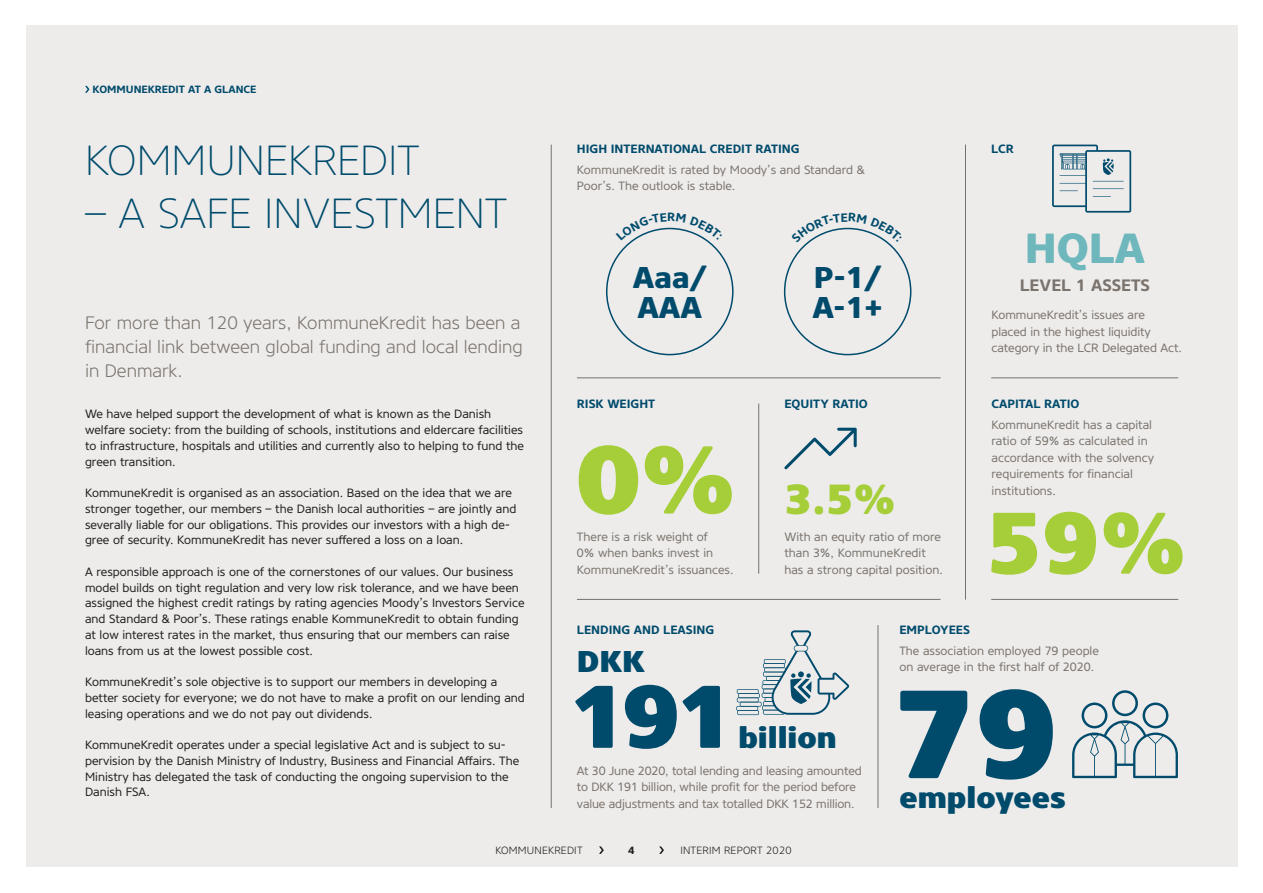
<style>
.page{position:relative;width:1263px;height:893px;background:#fff}
.page>*{position:absolute;margin:0;border:0;box-sizing:border-box;transform-origin:0 0}
.t1{font:800 124.95px "Core Sans NR85";color:#004b6c}
.t2{font:800 96px "Core Sans NR85";color:#a6ce39}
.t3{font:800 88.5px "Core Sans NR85";color:#004b6c}
.t4{font:800 87px "Core Sans NR85";color:#a6ce39}
.t5{font:42px "Core Sans NR25 Extra Lt";color:#004b6c}
.t6{font:800 42px "Core Sans NR85";color:#a6ce39}
.t7{font:800 42px "Core Sans NR75";color:#6eb7bc}
.t8{font:800 30px "Core Sans NR85";color:#004b6c}
.t9{font:800 30px/30px "Core Sans NR75";color:#004b6c}
.t10{font:300 18px/24px "Core Sans NR35";color:#7b736d}
.t11{font:700 16.5px "Core Sans NR65";color:#7b736d}
.t12{font:12px/15.8px "Core Sans NR45";color:#231f20}
.t13{font:12px/16.5px "Core Sans NR45";color:#7b736d}
.t14{font:700 12px "Core Sans NR65";color:#004b6c}
.t15{font:300 10.5px "Core Sans NR35";letter-spacing:.02em;color:#231f20}
.t16{font:700 10.5px "Core Sans NR65";color:#004b6c}
.t17{font:700 10.5px "Core Sans NR65";color:#231f20}
</style>
<div class="page">
<div style="left:26px;top:26px;width:1211px;height:841px;background:#edeceb"></div>
<svg style="left:1052px;top:145px;width:79px;height:68px"></svg>
<svg style="left:1072px;top:690px;width:106px;height:88px"></svg>
<svg style="left:736px;top:630px;width:113px;height:85px"></svg>
<svg style="left:784px;top:428px;width:73px;height:41px"></svg>
<svg style="left:85px;top:86px;width:4px;height:7px"></svg>
<hr style="left:551px;top:145px;width:1px;height:663px;background:#717275">
<hr style="left:758px;top:404px;width:1px;height:170px;background:#717275">
<hr style="left:577px;top:378px;width:363px;height:1px;background:#717275">
<hr style="left:991px;top:378px;width:187px;height:1px;background:#717275">
<hr style="left:577px;top:599px;width:363px;height:1px;background:#717275">
<hr style="left:991px;top:599px;width:187px;height:1px;background:#717275">
<hr style="left:965px;top:145px;width:1px;height:455px;background:#717275">
<hr style="left:878px;top:625px;width:1px;height:183px;background:#717275">
<svg style="left:659px;top:846px;width:5px;height:8px"></svg>
<svg style="left:599px;top:846px;width:5px;height:8px"></svg>
<svg style="left:631px;top:227px;width:78px;height:14px"></svg>
<svg style="left:806px;top:227px;width:83px;height:16px"></svg>
<p class="t16" style="left:93px;top:82px;width:165px">KOMMUNEKREDIT AT A GLANCE</p>
<h3 class="t5" style="left:85px;top:133px;width:336px">KOMMUNEKREDIT</h3>
<h3 class="t5" style="left:85px;top:186px;width:423px">– A SAFE INVESTMENT</h3>
<h3 class="t10" style="left:85px;top:311px;width:439px">For more than 120 years, KommuneKredit has been a financial link between global funding and local lending in Denmark.</h3>
<p class="t12" style="left:85px;top:406px;width:440px">We have helped support the development of what is known as the Danish welfare society: from the building of schools, institutions and eldercare facilities to infrastructure, hospitals and utilities and currently also to helping to fund the green transition.</p>
<p class="t12" style="left:85px;top:485px;width:433px">KommuneKredit is organised as an association. Based on the idea that we are stronger together, our members – the Danish local authorities – are jointly and severally liable for our obligations. This provides our investors with a high de&shy;gree of security. KommuneKredit has never suffered a loss on a loan.</p>
<p class="t12" style="left:85px;top:564px;width:441px">A responsible approach is one of the cornerstones of our values. Our business model builds on tight regulation and very low risk tolerance, and we have been assigned the highest credit ratings by rating agencies Moody’s Investors Service and Standard &amp; Poor’s. These ratings enable KommuneKredit to obtain funding at low interest rates in the market, thus ensuring that our members can raise loans from us at the lowest possible cost.</p>
<p class="t12" style="left:85px;top:674px;width:441px">KommuneKredit’s sole objective is to support our members in developing a better society for everyone; we do not have to make a profit on our lending and leasing operations and we do not pay out dividends.</p>
<p class="t12" style="left:85px;top:737px;width:436px">KommuneKredit operates under a special legislative Act and is subject to su&shy;pervision by the Danish Ministry of Industry, Business and Financial Affairs. The Ministry has delegated the task of conducting the ongoing supervision to the Danish FSA.</p>
<p class="t14" style="left:577px;top:141px;width:224px">HIGH INTERNATIONAL CREDIT RATING</p>
<p class="t13" style="left:577px;top:162px;width:289px">KommuneKredit is rated by Moody’s and Standard &amp;<br>Poor’s. The outlook is stable.</p>
<h3 class="t9" style="left:633px;top:262px;width:75px">Aaa/<br>AAA</h3>
<h3 class="t9" style="left:813px;top:262px;width:72px">P-1/<br>A-1+</h3>
<p class="t14" style="left:577px;top:396px;width:80px">RISK WEIGHT</p>
<p class="t14" style="left:784px;top:396px;width:85px">EQUITY RATIO</p>
<h2 class="t2" style="left:577px;top:418px;width:161px">0%</h2>
<p class="t13" style="left:577px;top:528px;width:158px">There is a risk weight of<br>0% when banks invest in<br>KommuneKredit’s issuances.</p>
<h3 class="t6" style="left:784px;top:472px;width:113px">3.5%</h3>
<p class="t13" style="left:784px;top:528px;width:160px">With an equity ratio of more than 3%, KommuneKredit has a strong capital position.</p>
<p class="t14" style="left:991px;top:141px;width:24px">LCR</p>
<h3 class="t7" style="left:1025px;top:221px;width:122px">HQLA</h3>
<h3 class="t11" style="left:1020px;top:275px;width:132px">LEVEL 1 ASSETS</h3>
<p class="t13" style="left:991px;top:307px;width:192px">KommuneKredit’s issues are placed in the highest liquidity category in the LCR Delegated Act.</p>
<p class="t14" style="left:991px;top:396px;width:89px">CAPITAL RATIO</p>
<p class="t13" style="left:991px;top:416px;width:164px">KommuneKredit has a capital ratio of 59% as calculated in accordance with the solvency requirements for financial institutions.</p>
<h3 class="t4" style="left:985px;top:487px;width:203px">59%</h3>
<p class="t14" style="left:577px;top:622px;width:139px">LENDING AND LEASING</p>
<h3 class="t8" style="left:577px;top:642px;width:70px">DKK</h3>
<h3 class="t3" style="left:568px;top:659px;width:167px">191</h3>
<h3 class="t8" style="left:738px;top:718px;width:100px">billion</h3>
<p class="t13" style="left:577px;top:762px;width:286px">At 30 June 2020, total lending and leasing amounted to DKK 191 billion, while profit for the period before value adjustments and tax totalled DKK 152 million.</p>
<p class="t14" style="left:899px;top:622px;width:72px">EMPLOYEES</p>
<p class="t13" style="left:899px;top:642px;width:201px">The association employed 79 people on average in the first half of 2020.</p>
<h1 class="t1" style="left:894px;top:653px;width:165px">79</h1>
<h3 class="t8" style="left:899px;top:778px;width:168px">employees</h3>
<p class="t15" style="left:495px;top:843px;width:89px">KOMMUNEKREDIT</p>
<p class="t17" style="left:628px;top:843px;width:8px">4</p>
<p class="t15" style="left:680px;top:843px;width:113px">INTERIM REPORT 2020</p>
</div>
